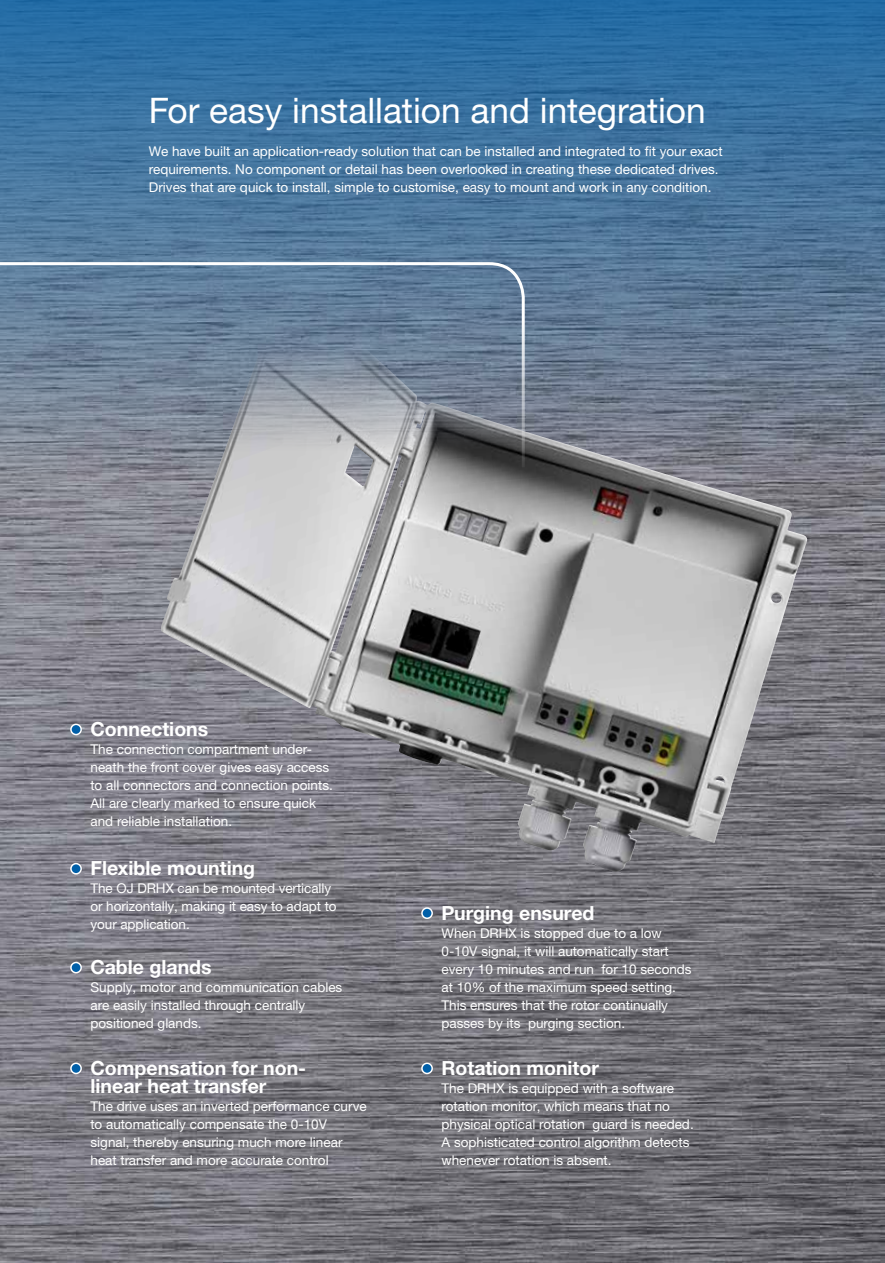
<style>
.page{position:relative;width:885px;height:1263px;background:#fff}
.page>*{position:absolute;margin:0;border:0;box-sizing:border-box;transform-origin:0 0}
.t1{font:35.25px "Helvetica Neue LTW1 G";color:#fff}
.t2{font:700 19.5px/18px "Helvetica Neue LTW1 G";color:#fff}
.t3{font:13.5px/18px "Helvetica Neue LTW1 G";color:#fff}
</style>
<div class="page">
<img style="left:0;top:473px;width:884px;height:790px">
<svg style="left:0;top:0;width:884px;height:473px;background:#47749b"></svg>
<div style="left:71px;top:724px;width:10px;height:10px;background:#005fa8;border-radius:50%"></div>
<div style="left:70px;top:724px;width:12px;height:11px;border:2px solid #fff;border-radius:50%"></div>
<div style="left:71px;top:864px;width:10px;height:10px;background:#005fa8;border-radius:50%"></div>
<div style="left:70px;top:863px;width:12px;height:11px;border:2px solid #fff;border-radius:50%"></div>
<div style="left:71px;top:962px;width:10px;height:11px;background:#005fa8;border-radius:50%"></div>
<div style="left:70px;top:962px;width:12px;height:11px;border:2px solid #fff;border-radius:50%"></div>
<div style="left:71px;top:1063px;width:10px;height:10px;background:#005fa8;border-radius:50%"></div>
<div style="left:70px;top:1062px;width:12px;height:12px;border:2px solid #fff;border-radius:50%"></div>
<div style="left:422px;top:1063px;width:10px;height:10px;background:#005fa8;border-radius:50%"></div>
<div style="left:421px;top:1062px;width:12px;height:12px;border:2px solid #fff;border-radius:50%"></div>
<div style="left:422px;top:908px;width:10px;height:10px;background:#005fa8;border-radius:50%"></div>
<div style="left:421px;top:907px;width:12px;height:12px;border:2px solid #fff;border-radius:50%"></div>
<img style="left:313px;top:456px;width:287px;height:395px">
<img style="left:160px;top:469px;width:259px;height:239px">
<svg style="left:0;top:261px;width:526px;height:208px;background:#78889b"></svg>
<h1 class="t1" style="left:149px;top:89px;width:558px">For easy installation and integration</h1>
<p class="t3" style="left:149px;top:142px;width:575px">We have built an application-ready solution that can be installed and integrated to fit your exact requirements. No component or detail has been overlooked in creating these dedicated drives.<br>Drives that are quick to install, simple to customise, easy to mount and work in any condition.</p>
<h2 class="t2" style="left:90px;top:720px;width:119px">Connections</h2>
<p class="t3" style="left:90px;top:740px;width:244px">The connection compartment under&shy;neath the front cover gives easy access to all connectors and connection points.<br>All are clearly marked to ensure quick and reliable installation.</p>
<h2 class="t2" style="left:90px;top:859px;width:166px">Flexible mounting</h2>
<p class="t3" style="left:90px;top:879px;width:247px">The OJ DRHX can be mounted vertically or horizontally, making it easy to adapt to your application.</p>
<h2 class="t2" style="left:90px;top:958px;width:123px">Cable glands</h2>
<p class="t3" style="left:90px;top:978px;width:253px">Supply, motor and communication cables are easily installed through centrally positioned glands.</p>
<h2 class="t2" style="left:90px;top:1059px;width:217px">Compensation for non&shy;linear heat transfer</h2>
<p class="t3" style="left:90px;top:1097px;width:278px">The drive uses an inverted performance curve to automatically compensate the 0-10V signal, thereby ensuring much more linear heat transfer and more accurate control</p>
<h2 class="t2" style="left:441px;top:904px;width:154px">Purging ensured</h2>
<p class="t3" style="left:441px;top:924px;width:252px">When DRHX is stopped due to a low 0-10V signal, it will automatically start every 10 minutes and run for 10 seconds at 10% of the maximum speed setting.<br>This ensures that the rotor continually passes by its purging section.</p>
<h2 class="t2" style="left:441px;top:1059px;width:159px">Rotation monitor</h2>
<p class="t3" style="left:441px;top:1079px;width:254px">The DRHX is equipped with a software rotation monitor, which means that no physical optical rotation guard is needed.<br>A sophisticated control algorithm detects whenever rotation is absent.</p>
</div>
